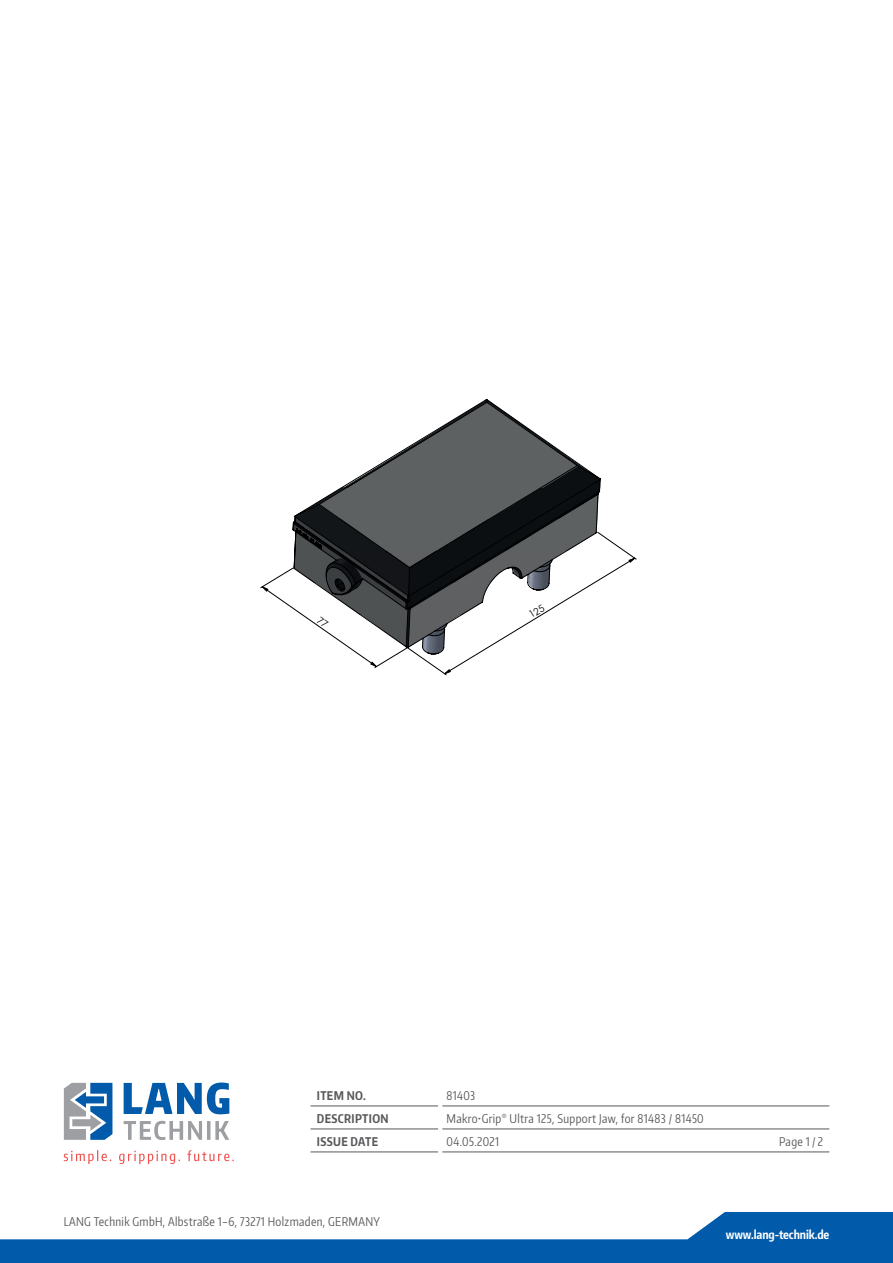
<style>
.page{position:relative;width:893px;height:1263px;background:#fff}
.page>*{position:absolute;margin:0;border:0;box-sizing:border-box;transform-origin:0 0}
.t1{font:12px "Encode Sans Compressed";letter-spacing:.03em;color:#57585a}
.t2{font:700 12px "Encode Sans Compressed";letter-spacing:.03em;color:#57585a}
.t3{font:700 12px "Encode Sans Compressed";letter-spacing:-.01em;color:#fff}
</style>
<div class="page">
<svg style="left:0;top:1212px;width:893px;height:51px;fill:#015aaa"></svg>
<svg style="left:124px;top:1082px;width:105px;height:32px"></svg>
<svg style="left:124px;top:1121px;width:105px;height:19px"></svg>
<svg style="left:64px;top:1083px;width:48px;height:57px"></svg>
<svg style="left:64px;top:1150px;width:170px;height:14px"></svg>
<hr style="left:311px;top:1106px;width:127px;height:1px;background:#57585a">
<hr style="left:442px;top:1106px;width:387px;height:1px;background:#57585a">
<hr style="left:311px;top:1129px;width:127px;height:1px;background:#57585a">
<hr style="left:442px;top:1129px;width:387px;height:1px;background:#57585a">
<hr style="left:311px;top:1152px;width:127px;height:1px;background:#57585a">
<hr style="left:442px;top:1152px;width:387px;height:1px;background:#57585a">
<svg style="left:292px;top:399px;width:309px;height:133px"></svg>
<svg style="left:260px;top:532px;width:377px;height:143px"></svg>
<p class="t2" style="left:317px;top:1087px;width:51px">ITEM NO.</p>
<p class="t1" style="left:447px;top:1087px;width:30px">81403</p>
<p class="t2" style="left:317px;top:1110px;width:73px">DESCRIPTION</p>
<p class="t1" style="left:447px;top:1110px;width:259px">Makro•Grip<sup>®</sup> Ultra 125, Support Jaw, for 81483 / 81450</p>
<p class="t2" style="left:317px;top:1133px;width:63px">ISSUE DATE</p>
<p class="t1" style="left:447px;top:1133px;width:54px">04.05.2021</p>
<p class="t1" style="left:779px;top:1133px;width:45px">Page 1 / 2</p>
<p class="t1" style="left:64px;top:1213px;width:318px">LANG Technik GmbH, Albstraße 1–6, 73271 Holzmaden, GERMANY</p>
<p class="t3" style="left:726px;top:1227px;width:105px">www.lang-technik.de</p>
</div>
